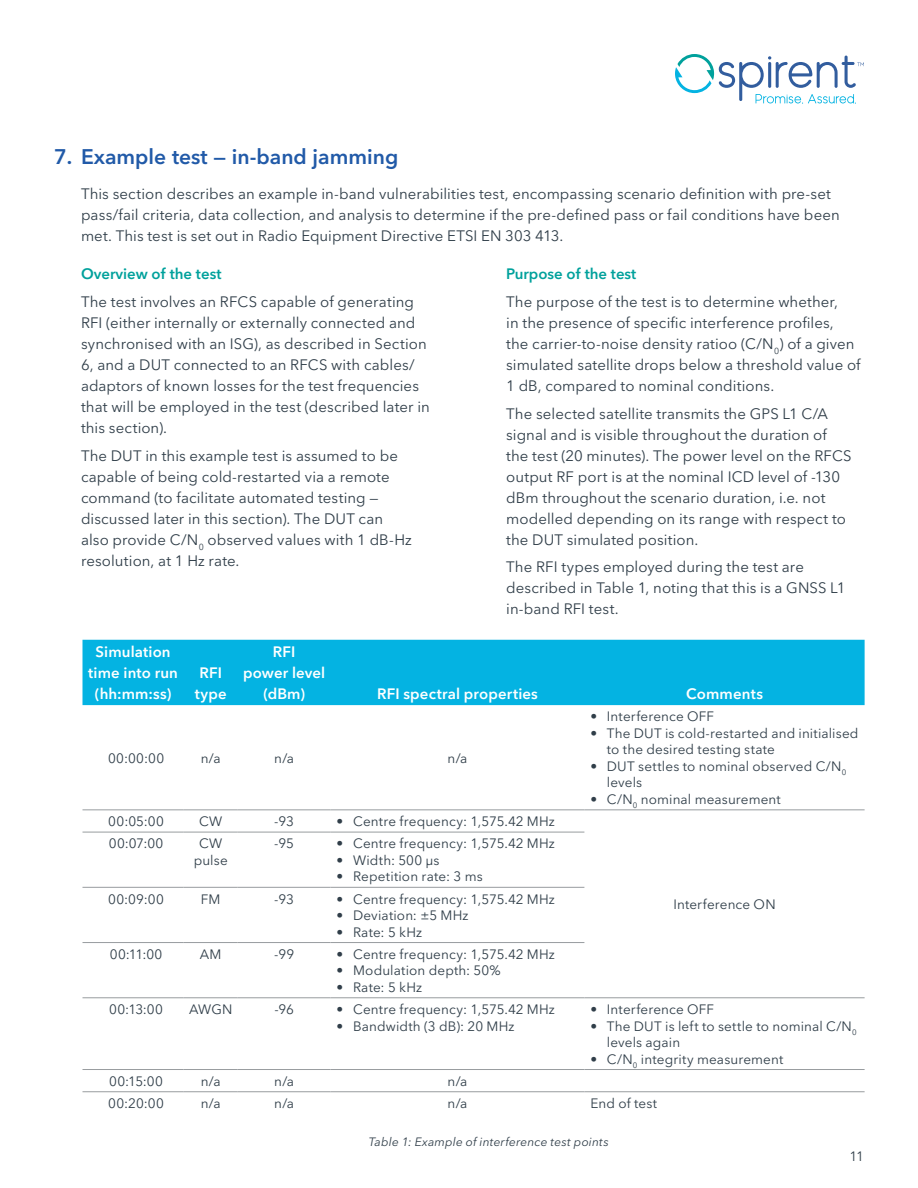
<style>
.page{position:relative;width:918px;height:1188px;background:#fff}
.page>*{position:absolute;margin:0;border:0;box-sizing:border-box;transform-origin:0 0}
.t1{font:600 21px "Avenir Next LT Pro";color:#215aa8}
.Body_Text{font:15px/21px "Avenir Next LT Pro";letter-spacing:.005em;color:#303e49}
.Body_Text-2{font:600 15px/21px "Avenir Next LT Pro";letter-spacing:.01em;color:#fff;text-align:center}
.Heading_2{font:600 15px "Avenir Next LT Pro";color:#00a19c}
.Body_Text-3{font:13.5px/16.5px "Avenir Next LT Pro";letter-spacing:.01em;color:#303e49}
.t2{font:italic 12px "Avenir Next LT Pro";letter-spacing:.015em;color:#303e49}
</style>
<div class="page">
<svg style="left:675px;top:54px;width:189px;height:50px"></svg>
<div style="left:82px;top:640px;width:783px;height:65px;background:#04b3e2"></div>
<hr style="left:82px;top:809px;width:102px;height:1px;background:#989c9f">
<hr style="left:184px;top:809px;width:54px;height:1px;background:#989c9f">
<hr style="left:238px;top:809px;width:93px;height:1px;background:#989c9f">
<hr style="left:331px;top:809px;width:253px;height:1px;background:#989c9f">
<hr style="left:584px;top:809px;width:281px;height:1px;background:#989c9f">
<hr style="left:82px;top:832px;width:102px;height:1px;background:#989c9f">
<hr style="left:184px;top:832px;width:54px;height:1px;background:#989c9f">
<hr style="left:238px;top:832px;width:93px;height:1px;background:#989c9f">
<hr style="left:331px;top:832px;width:253px;height:1px;background:#989c9f">
<hr style="left:82px;top:887px;width:102px;height:1px;background:#989c9f">
<hr style="left:184px;top:887px;width:54px;height:1px;background:#989c9f">
<hr style="left:238px;top:887px;width:93px;height:1px;background:#989c9f">
<hr style="left:331px;top:887px;width:253px;height:1px;background:#989c9f">
<hr style="left:82px;top:942px;width:102px;height:1px;background:#989c9f">
<hr style="left:184px;top:942px;width:54px;height:1px;background:#989c9f">
<hr style="left:238px;top:942px;width:93px;height:1px;background:#989c9f">
<hr style="left:331px;top:942px;width:253px;height:1px;background:#989c9f">
<hr style="left:82px;top:997px;width:102px;height:1px;background:#989c9f">
<hr style="left:184px;top:997px;width:54px;height:1px;background:#989c9f">
<hr style="left:238px;top:997px;width:93px;height:1px;background:#989c9f">
<hr style="left:331px;top:997px;width:253px;height:1px;background:#989c9f">
<hr style="left:584px;top:997px;width:281px;height:1px;background:#989c9f">
<hr style="left:82px;top:1069px;width:102px;height:1px;background:#989c9f">
<hr style="left:184px;top:1069px;width:54px;height:1px;background:#989c9f">
<hr style="left:238px;top:1069px;width:93px;height:1px;background:#989c9f">
<hr style="left:331px;top:1069px;width:253px;height:1px;background:#989c9f">
<hr style="left:584px;top:1069px;width:281px;height:1px;background:#989c9f">
<hr style="left:82px;top:1091px;width:102px;height:1px;background:#989c9f">
<hr style="left:184px;top:1091px;width:54px;height:1px;background:#989c9f">
<hr style="left:238px;top:1091px;width:93px;height:1px;background:#989c9f">
<hr style="left:331px;top:1091px;width:253px;height:1px;background:#989c9f">
<hr style="left:584px;top:1091px;width:281px;height:1px;background:#989c9f">
<p class="t1" style="left:54px;top:144px;width:346px">7. Example test — in-band jamming</p>
<p class="Body_Text" style="left:81px;top:183px;width:760px">This section describes an example in-band vulnerabilities test, encompassing scenario definition with pre-set pass/fail criteria, data collection, and analysis to determine if the pre-defined pass or fail conditions have been met. This test is set out in Radio Equipment Directive ETSI EN 303 413.</p>
<p class="Heading_2" style="left:81px;top:265px;width:142px">Overview of the test</p>
<p class="Body_Text" style="left:81px;top:291px;width:350px">The test involves an RFCS capable of generating RFI (either internally or externally connected and synchronised with an ISG), as described in Section 6, and a DUT connected to an RFCS with cables/ adaptors of known losses for the test frequencies that will be employed in the test (described later in this section).</p>
<p class="Body_Text" style="left:81px;top:445px;width:332px">The DUT in this example test is assumed to be capable of being cold-restarted via a remote command (to facilitate automated testing — discussed later in this section). The DUT can also provide C/N<sub>0</sub> observed values with 1 dB-Hz resolution, at 1 Hz rate.</p>
<p class="Heading_2" style="left:506px;top:265px;width:132px">Purpose of the test</p>
<p class="Body_Text" style="left:506px;top:291px;width:356px">The purpose of the test is to determine whether,<br>in the presence of specific interference profiles,<br>the carrier-to-noise density ratioo (C/N<sub>0</sub>) of a given simulated satellite drops below a threshold value of 1 dB, compared to nominal conditions.</p>
<p class="Body_Text" style="left:506px;top:403px;width:347px">The selected satellite transmits the GPS L1 C/A signal and is visible throughout the duration of the test (20 minutes). The power level on the RFCS output RF port is at the nominal ICD level of -130 dBm throughout the scenario duration, i.e. not modelled depending on its range with respect to the DUT simulated position.</p>
<p class="Body_Text" style="left:506px;top:557px;width:341px">The RFI types employed during the test are described in Table 1, noting that this is a GNSS L1 in-band RFI test.</p>
<p class="Body_Text-2" style="left:88px;top:641px;width:91px">Simulation time into run (hh:mm:ss)</p>
<p class="Body_Text-2" style="left:195px;top:662px;width:33px">RFI type</p>
<p class="Body_Text-2" style="left:243px;top:641px;width:84px">RFI<br>power level (dBm)</p>
<p class="Body_Text-2" style="left:377px;top:683px;width:162px">RFI spectral properties</p>
<p class="Body_Text-2" style="left:686px;top:683px;width:78px">Comments</p>
<p class="Body_Text-3" style="left:108px;top:750px;width:58px">00:00:00</p>
<p class="Body_Text-3" style="left:201px;top:750px;width:21px">n/a</p>
<p class="Body_Text-3" style="left:274px;top:750px;width:21px">n/a</p>
<p class="Body_Text-3" style="left:448px;top:750px;width:21px">n/a</p>
<p class="Body_Text-3" style="left:108px;top:813px;width:57px">00:05:00</p>
<p class="Body_Text-3" style="left:199px;top:813px;width:25px">CW</p>
<p class="Body_Text-3" style="left:274px;top:813px;width:21px">-93</p>
<p class="Body_Text-3" style="left:337px;top:813px;width:220px">• Centre frequency: 1,575.42 MHz</p>
<p class="Body_Text-3" style="left:109px;top:835px;width:56px">00:07:00</p>
<p class="Body_Text-3" style="left:194px;top:835px;width:36px;text-align:center">CW pulse</p>
<p class="Body_Text-3" style="left:274px;top:835px;width:21px">-95</p>
<p class="Body_Text-3" style="left:337px;top:835px;width:220px">• Centre frequency: 1,575.42 MHz</p>
<p class="Body_Text-3" style="left:337px;top:852px;width:104px">• Width: 500 μs</p>
<p class="Body_Text-3" style="left:337px;top:868px;width:148px">• Repetition rate: 3 ms</p>
<p class="Body_Text-3" style="left:108px;top:891px;width:57px">00:09:00</p>
<p class="Body_Text-3" style="left:201px;top:891px;width:21px">FM</p>
<p class="Body_Text-3" style="left:274px;top:891px;width:21px">-93</p>
<p class="Body_Text-3" style="left:337px;top:891px;width:220px">• Centre frequency: 1,575.42 MHz</p>
<p class="Body_Text-3" style="left:337px;top:907px;width:133px">• Deviation: ±5 MHz</p>
<p class="Body_Text-3" style="left:337px;top:924px;width:87px">• Rate: 5 kHz</p>
<p class="Body_Text-3" style="left:110px;top:946px;width:54px">00:11:00</p>
<p class="Body_Text-3" style="left:200px;top:946px;width:23px">AM</p>
<p class="Body_Text-3" style="left:274px;top:946px;width:22px">-99</p>
<p class="Body_Text-3" style="left:337px;top:946px;width:220px">• Centre frequency: 1,575.42 MHz</p>
<p class="Body_Text-3" style="left:337px;top:962px;width:166px">• Modulation depth: 50%</p>
<p class="Body_Text-3" style="left:337px;top:979px;width:87px">• Rate: 5 kHz</p>
<p class="Body_Text-3" style="left:109px;top:1001px;width:55px">00:13:00</p>
<p class="Body_Text-3" style="left:189px;top:1001px;width:45px">AWGN</p>
<p class="Body_Text-3" style="left:274px;top:1001px;width:21px">-96</p>
<p class="Body_Text-3" style="left:337px;top:1001px;width:220px">• Centre frequency: 1,575.42 MHz</p>
<p class="Body_Text-3" style="left:337px;top:1018px;width:179px">• Bandwidth (3 dB): 20 MHz</p>
<p class="Body_Text-3" style="left:590px;top:708px;width:125px">• Interference OFF</p>
<p class="Body_Text-3" style="left:607px;top:725px;width:253px;text-indent:-16px">• The DUT is cold-restarted and initialised to the desired testing state</p>
<p class="Body_Text-3" style="left:607px;top:758px;width:241px;text-indent:-16px">• DUT settles to nominal observed C/N<sub>0 </sub>levels</p>
<p class="Body_Text-3" style="left:590px;top:791px;width:192px">• C/N<sub>0</sub> nominal measurement</p>
<p class="Body_Text-3" style="left:673px;top:896px;width:104px">Interference ON</p>
<p class="Body_Text-3" style="left:590px;top:1001px;width:125px">• Interference OFF</p>
<p class="Body_Text-3" style="left:607px;top:1018px;width:251px;text-indent:-16px">• The DUT is left to settle to nominal C/N<sub>0 </sub>levels again</p>
<p class="Body_Text-3" style="left:590px;top:1051px;width:194px">• C/N<sub>0</sub> integrity measurement</p>
<p class="Body_Text-3" style="left:109px;top:1073px;width:55px">00:15:00</p>
<p class="Body_Text-3" style="left:201px;top:1073px;width:21px">n/a</p>
<p class="Body_Text-3" style="left:274px;top:1073px;width:21px">n/a</p>
<p class="Body_Text-3" style="left:448px;top:1073px;width:21px">n/a</p>
<p class="Body_Text-3" style="left:108px;top:1095px;width:57px">00:20:00</p>
<p class="Body_Text-3" style="left:201px;top:1095px;width:21px">n/a</p>
<p class="Body_Text-3" style="left:274px;top:1095px;width:21px">n/a</p>
<p class="Body_Text-3" style="left:448px;top:1095px;width:21px">n/a</p>
<p class="Body_Text-3" style="left:590px;top:1095px;width:68px">End of test</p>
<p class="t2" style="left:369px;top:1135px;width:241px">Table 1: Example of interference test points</p>
<p class="Body_Text-3" style="left:850px;top:1148px;width:16px">11</p>
</div>
